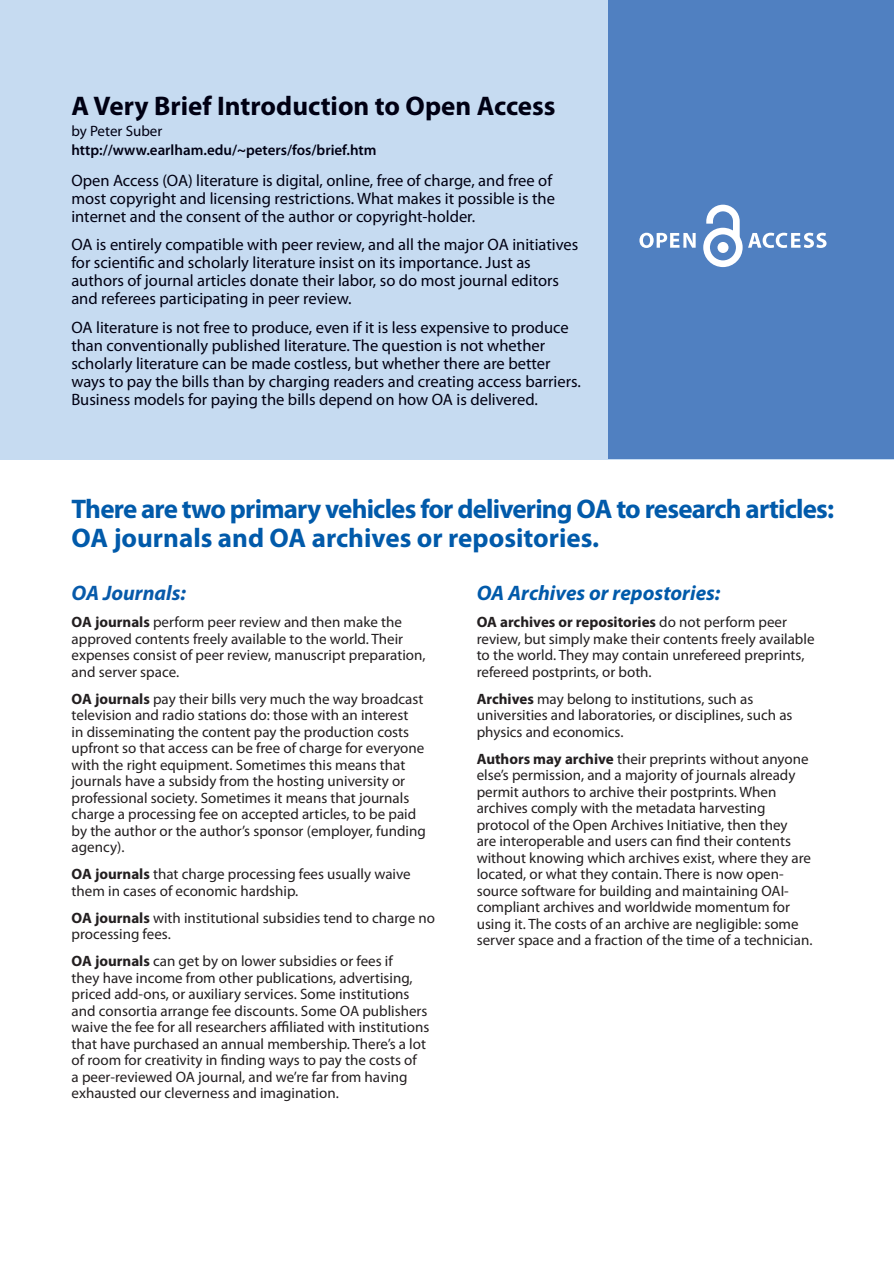
<style>
.page{position:relative;width:894px;height:1263px;background:#fff}
.page>*{position:absolute;margin:0;border:0;box-sizing:border-box;transform-origin:0 0}
.Paragraph_Style_1{font:700 27px "Myriad Pro";letter-spacing:-.03em;color:#015aaa}
.Paragraph_Style_1-2{font:700 27px "Myriad Pro";color:#015aaa}
.Paragraph_Style_6{font:700 27px "Myriad Pro";color:#000013}
.Paragraph_Style_6-2{font:italic 700 21px "Myriad Pro";color:#015aaa}
.Paragraph_Style_6-3{font:italic 700 21px "Myriad Pro";color:#075aaa}
.Paragraph_Style_6-4{font:16.5px/18px "Myriad Pro";color:#000012}
.Paragraph_Style_6-5{font:15px/16.5px "Myriad Pro";color:#231f20}
.Paragraph_Style_6-6{font:600 15px "Myriad Pro";color:#000013}
.Paragraph_Style_6-7{font:15px "Myriad Pro";color:#000013}
.s1{font-weight:700}
</style>
<div class="page">
<div style="left:0;top:0;width:893px;height:459px;background:#c6dbf1"></div>
<div style="left:608px;top:0;width:285px;height:458px;background:#5080c1"></div>
<svg style="left:639px;top:233px;width:56px;height:15px"></svg>
<svg style="left:703px;top:205px;width:123px;height:62px"></svg>
<p class="Paragraph_Style_6" style="left:71px;top:88px;width:485px">A Very Brief Introduction to Open Access</p>
<p class="Paragraph_Style_6-7" style="left:71px;top:121px;width:92px">by Peter Suber</p>
<p class="Paragraph_Style_6-6" style="left:71px;top:141px;width:306px">http://www.earlham.edu/~peters/fos/brief.htm</p>
<p class="Paragraph_Style_6-4" style="left:71px;top:171px;width:485px">Open Access (OA) literature is digital, online, free of charge, and free of most copyright and licensing restrictions. What makes it possible is the internet and the consent of the author or copyright-holder.</p>
<p class="Paragraph_Style_6-4" style="left:71px;top:235px;width:508px">OA is entirely compatible with peer review, and all the major OA initiatives for scientific and scholarly literature insist on its importance. Just as authors of journal articles donate their labor, so do most journal editors and referees participating in peer review.</p>
<p class="Paragraph_Style_6-4" style="left:71px;top:318px;width:511px">OA literature is not free to produce, even if it is less expensive to produce than conventionally published literature. The question is not whether scholarly literature can be made costless, but whether there are better ways to pay the bills than by charging readers and creating access barriers.<br>Business models for paying the bills depend on how OA is delivered.</p>
<p class="Paragraph_Style_1" style="left:72px;top:491px;width:763px">There are two primary vehicles for delivering OA to research articles:</p>
<p class="Paragraph_Style_1-2" style="left:72px;top:520px;width:529px">OA journals and OA archives or repositories.</p>
<p class="Paragraph_Style_6-3" style="left:72px;top:579px;width:116px">OA Journals:</p>
<p class="Paragraph_Style_6-5" style="left:72px;top:613px;width:355px"><span class="s1">OA journals</span> perform peer review and then make the approved contents freely available to the world. Their expenses consist of peer review, manuscript preparation, and server space.</p>
<p class="Paragraph_Style_6-5" style="left:72px;top:690px;width:355px"><span class="s1">OA journals</span> pay their bills very much the way broadcast television and radio stations do: those with an interest<br>in disseminating the content pay the production costs upfront so that access can be free of charge for everyone with the right equipment. Sometimes this means that journals have a subsidy from the hosting university or professional society. Sometimes it means that journals charge a processing fee on accepted articles, to be paid by the author or the author’s sponsor (employer, funding agency).</p>
<p class="Paragraph_Style_6-5" style="left:72px;top:865px;width:340px"><span class="s1">OA journals</span> that charge processing fees usually waive them in cases of economic hardship.</p>
<p class="Paragraph_Style_6-5" style="left:72px;top:909px;width:364px"><span class="s1">OA journals</span> with institutional subsidies tend to charge no processing fees.</p>
<p class="Paragraph_Style_6-5" style="left:72px;top:952px;width:359px"><span class="s1">OA journals</span> can get by on lower subsidies or fees if<br>they have income from other publications, advertising, priced add-ons, or auxiliary services. Some institutions and consortia arrange fee discounts. Some OA publishers waive the fee for all researchers affiliated with institutions that have purchased an annual membership. There’s a lot of room for creativity in finding ways to pay the costs of<br>a peer-reviewed OA journal, and we’re far from having exhausted our cleverness and imagination.</p>
<p class="Paragraph_Style_6-2" style="left:476px;top:579px;width:245px">OA Archives or repostories:</p>
<p class="Paragraph_Style_6-5" style="left:476px;top:613px;width:339px"><span class="s1">OA archives or repositories</span> do not perform peer review, but simply make their contents freely available to the world. They may contain unrefereed preprints, refereed postprints, or both.</p>
<p class="Paragraph_Style_6-5" style="left:476px;top:690px;width:317px"><span class="s1">Archives</span> may belong to institutions, such as universities and laboratories, or disciplines, such as physics and economics.</p>
<p class="Paragraph_Style_6-5" style="left:476px;top:750px;width:337px"><span class="s1">Authors may archive</span> their preprints without anyone else’s permission, and a majority of journals already permit authors to archive their postprints. When archives comply with the metadata harvesting protocol of the Open Archives Initiative, then they<br>are interoperable and users can find their contents without knowing which archives exist, where they are located, or what they contain. There is now open&shy;source software for building and maintaining OAI&shy;compliant archives and worldwide momentum for using it. The costs of an archive are negligible: some server space and a fraction of the time of a technician.</p>
</div>
